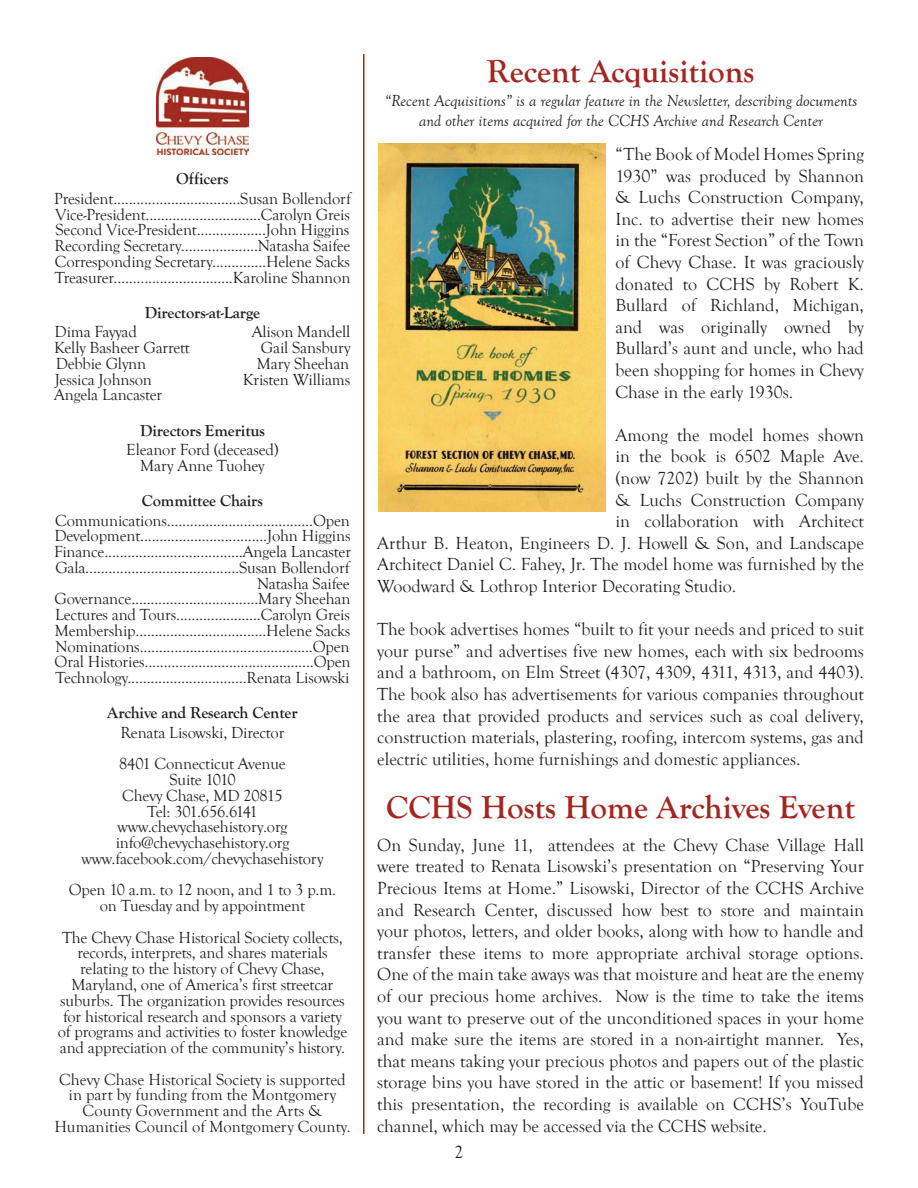
<style>
.page{position:relative;width:918px;height:1188px;background:#fff}
.page>*{position:absolute;margin:0;border:0;box-sizing:border-box;transform-origin:0 0}
.t1{font:700 33px "Goudy Old Style T";color:#a32621}
.t2{font:18px/21.6px "Goudy Old Style T";color:#231f20;text-align:justify}
.t3{font:16.5px/15.8px "Goudy Old Style T";letter-spacing:-.01em;color:#231f20;text-align:center}
.t4{font:italic 16.5px/19.8px "Goudy Old Style T";color:#231f20;text-align:center}
.t5{font:700 16.5px "Goudy Old Style T";letter-spacing:-.01em;color:#231f20}
</style>
<div class="page">
<img style="left:157px;top:57px;width:91px;height:97px">
<hr style="left:363px;top:54px;width:1px;height:1080px;background:#a32621">
<img style="left:378px;top:144px;width:228px;height:367px">
<p class="t5" style="left:176px;top:170px;width:54px">Officers</p>
<p class="t3" style="left:54px;top:191px;width:298px;text-align:justify">President.................................Susan Bollendorf Vice-President..............................Carolyn Greis Second Vice-President..................John Higgins Recording Secretary....................Natasha Saifee Corresponding Secretary..............Helene Sacks Treasurer...............................Karoline Shannon</p>
<p class="t5" style="left:145px;top:303px;width:117px">Directors-at-Large</p>
<p class="t3" style="left:55px;top:324px;width:84px">Dima Fayyad</p>
<p class="t3" style="left:252px;top:324px;width:100px">Alison Mandell</p>
<p class="t3" style="left:54px;top:340px;width:137px">Kelly Basheer Garrett</p>
<p class="t3" style="left:261px;top:340px;width:91px">Gail Sansbury</p>
<p class="t3" style="left:56px;top:356px;width:92px">Debbie Glynn</p>
<p class="t3" style="left:257px;top:356px;width:94px">Mary Sheehan</p>
<p class="t3" style="left:55px;top:372px;width:99px">Jessica Johnson</p>
<p class="t3" style="left:243px;top:372px;width:109px">Kristen Williams</p>
<p class="t3" style="left:54px;top:387px;width:110px">Angela Lancaster</p>
<p class="t5" style="left:140px;top:421px;width:126px">Directors Emeritus</p>
<p class="t3" style="left:126px;top:442px;width:154px">Eleanor Ford (deceased)<br>Mary Anne Tuohey</p>
<p class="t5" style="left:142px;top:491px;width:123px">Committee Chairs</p>
<p class="t3" style="left:54px;top:513px;width:299px;text-align:right">Communications......................................Open Development.................................John Higgins Finance....................................Angela Lancaster Gala........................................Susan Bollendorf Natasha Saifee Governance.................................Mary Sheehan Lectures and Tours......................Carolyn Greis Membership..................................Helene Sacks Nominations.............................................Open Oral Histories............................................Open Technology...............................Renata Lisowski</p>
<p class="t5" style="left:107px;top:704px;width:192px">Archive and Research Center</p>
<p class="t3" style="left:119px;top:717px;width:168px;line-height:31.5px;text-align:left">Renata Lisowski, Director<br>8401 Connecticut Avenue</p>
<p class="t3" style="left:81px;top:772px;width:244px">Suite 1010<br>Chevy Chase, MD 20815<br>Tel: 301.656.6141 www.chevychasehistory.org info@chevychasehistory.org www.facebook.com/chevychasehistory</p>
<p class="t3" style="left:69px;top:883px;width:269px">Open 10 a.m. to 12 noon, and 1 to 3 p.m. on Tuesday and by appointment</p>
<p class="t3" style="left:58px;top:930px;width:291px">The Chevy Chase Historical Society collects, records, interprets, and shares materials relating to the history of Chevy Chase, Maryland, one of America’s first streetcar suburbs. The organization provides resources for historical research and sponsors a variety of programs and activities to foster knowledge and appreciation of the community’s history.</p>
<p class="t3" style="left:54px;top:1072px;width:298px">Chevy Chase Historical Society is supported in part by funding from the Montgomery County Government and the Arts &amp; Humanities Council of Montgomery County.</p>
<h1 class="t1" style="left:487px;top:53px;width:269px">Recent Acquisitions</h1>
<p class="t4" style="left:385px;top:91px;width:474px">“Recent Acquisitions” is a regular feature in the Newsletter, describing documents and other items acquired for the CCHS Archive and Research Center</p>
<p class="t2" style="left:615px;top:144px;width:250px">“The Book of Model Homes Spring 1930” was produced by Shannon &amp; Luchs Construction Company, Inc. to advertise their new homes in the “Forest Section” of the Town of Chevy Chase. It was graciously donated to CCHS by Robert K.<br>Bullard of Richland, Michigan, and was originally owned by Bullard’s aunt and uncle, who had been shopping for homes in Chevy Chase in the early 1930s.</p>
<p class="t2" style="left:615px;top:424px;width:250px">Among the model homes shown</p>
<p class="t2" style="left:615px;top:446px;width:250px">in the book is 6502 Maple Ave.</p>
<p class="t2" style="left:615px;top:468px;width:250px">(now 7202) built by the Shannon</p>
<p class="t2" style="left:615px;top:489px;width:250px">&amp; Luchs Construction Company</p>
<p class="t2" style="left:615px;top:511px;width:250px">in collaboration with Architect</p>
<p class="t2" style="left:377px;top:532px;width:488px">Arthur B. Heaton, Engineers D. J. Howell &amp; Son, and Landscape</p>
<p class="t2" style="left:377px;top:554px;width:488px">Architect Daniel C. Fahey, Jr. The model home was furnished by the</p>
<p class="t2" style="left:377px;top:576px;width:361px">Woodward &amp; Lothrop Interior Decorating Studio.</p>
<p class="t2" style="left:377px;top:619px;width:488px">The book advertises homes “built to fit your needs and priced to suit your purse” and advertises five new homes, each with six bedrooms and a bathroom, on Elm Street (4307, 4309, 4311, 4313, and 4403).<br>The book also has advertisements for various companies throughout the area that provided products and services such as coal delivery, construction materials, plastering, roofing, intercom systems, gas and electric utilities, home furnishings and domestic appliances.</p>
<h1 class="t1" style="left:386px;top:789px;width:470px">CCHS Hosts Home Archives Event</h1>
<p class="t2" style="left:377px;top:835px;width:488px">On Sunday, June 11, attendees at the Chevy Chase Village Hall were treated to Renata Lisowski’s presentation on “Preserving Your Precious Items at Home.” Lisowski, Director of the CCHS Archive and Research Center, discussed how best to store and maintain your photos, letters, and older books, along with how to handle and transfer these items to more appropriate archival storage options.<br>One of the main take aways was that moisture and heat are the enemy of our precious home archives. Now is the time to take the items you want to preserve out of the unconditioned spaces in your home and make sure the items are stored in a non-airtight manner. Yes, that means taking your precious photos and papers out of the plastic storage bins you have stored in the attic or basement! If you missed this presentation, the recording is available on CCHS’s YouTube channel, which may be accessed via the CCHS website.</p>
<p class="t2" style="left:454px;top:1141px;width:10px">2</p>
</div>
